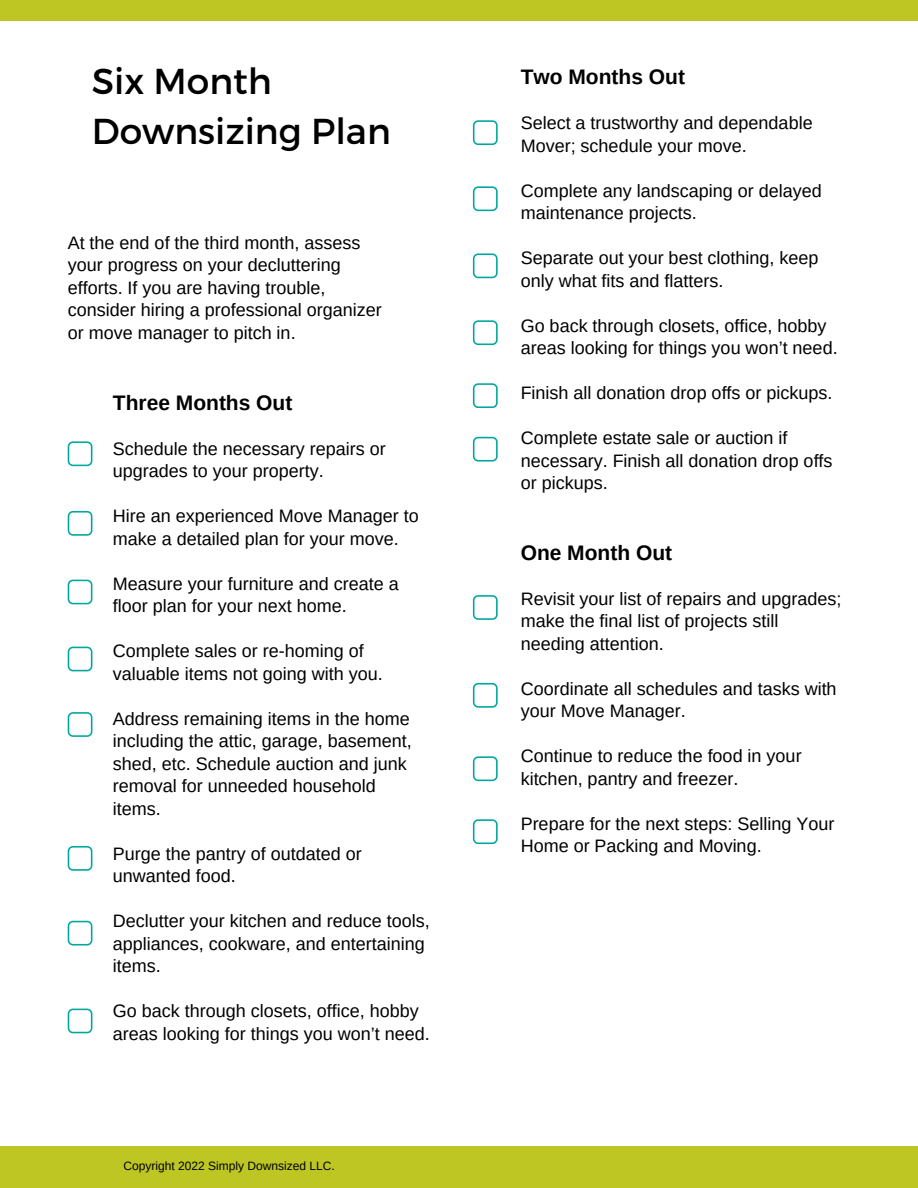
<style>
.page{position:relative;width:918px;height:1188px;background:#fff}
.page>*{position:absolute;margin:0;border:0;box-sizing:border-box;transform-origin:0 0}
.t1{font:36px/49.5px "Montserrat";color:#000}
.t2{font:700 21px "Arimo";color:#000}
.t3{font:18px/22.5px "Arimo";color:#000}
.t4{font:12px "Arimo";color:#000}
</style>
<div class="page">
<div style="left:0;top:1147px;width:918px;height:41px;background:#bec623"></div>
<svg style="left:473px;top:120px;width:25px;height:25px"></svg>
<svg style="left:473px;top:186px;width:25px;height:25px"></svg>
<svg style="left:473px;top:320px;width:25px;height:25px"></svg>
<svg style="left:473px;top:437px;width:25px;height:25px"></svg>
<svg style="left:68px;top:441px;width:24px;height:25px"></svg>
<svg style="left:68px;top:511px;width:24px;height:25px"></svg>
<svg style="left:68px;top:580px;width:24px;height:24px"></svg>
<svg style="left:68px;top:647px;width:24px;height:24px"></svg>
<svg style="left:68px;top:712px;width:24px;height:25px"></svg>
<svg style="left:68px;top:846px;width:24px;height:25px"></svg>
<svg style="left:68px;top:921px;width:24px;height:25px"></svg>
<svg style="left:68px;top:1009px;width:24px;height:24px"></svg>
<svg style="left:473px;top:253px;width:25px;height:25px"></svg>
<svg style="left:473px;top:595px;width:25px;height:25px"></svg>
<svg style="left:473px;top:383px;width:25px;height:25px"></svg>
<svg style="left:473px;top:683px;width:25px;height:25px"></svg>
<svg style="left:473px;top:756px;width:25px;height:25px"></svg>
<svg style="left:473px;top:819px;width:25px;height:25px"></svg>
<div style="left:0;top:0;width:918px;height:20px;background:#bec623"></div>
<p class="t1" style="left:92px;top:55px;width:301px">Six Month<br>Downsizing Plan</p>
<p class="t2" style="left:521px;top:65px;width:166px">Two Months Out</p>
<p class="t3" style="left:521px;top:112px;width:293px">Select a trustworthy and dependable<br>Mover; schedule your move.</p>
<p class="t3" style="left:521px;top:179px;width:303px">Complete any landscaping or delayed maintenance projects.</p>
<p class="t3" style="left:521px;top:247px;width:299px">Separate out your best clothing, keep only what fits and flatters.</p>
<p class="t3" style="left:521px;top:314px;width:318px">Go back through closets, office, hobby areas looking for things you won’t need.</p>
<p class="t3" style="left:521px;top:382px;width:313px">Finish all donation drop offs or pickups.</p>
<p class="t3" style="left:521px;top:427px;width:313px">Complete estate sale or auction if necessary. Finish all donation drop offs or pickups.</p>
<p class="t3" style="left:68px;top:231px;width:316px">At the end of the third month, assess your progress on your decluttering efforts. If you are having trouble, consider hiring a professional organizer or move manager to pitch in.</p>
<p class="t2" style="left:113px;top:391px;width:181px">Three Months Out</p>
<p class="t3" style="left:113px;top:437px;width:275px">Schedule the necessary repairs or upgrades to your property.</p>
<p class="t3" style="left:113px;top:505px;width:308px">Hire an experienced Move Manager to make a detailed plan for your move.</p>
<p class="t3" style="left:113px;top:572px;width:287px">Measure your furniture and create a floor plan for your next home.</p>
<p class="t3" style="left:113px;top:640px;width:271px">Complete sales or re-homing of valuable items not going with you.</p>
<p class="t3" style="left:113px;top:707px;width:300px">Address remaining items in the home including the attic, garage, basement, shed, etc. Schedule auction and junk removal for unneeded household items.</p>
<p class="t3" style="left:113px;top:842px;width:250px">Purge the pantry of outdated or unwanted food.</p>
<p class="t3" style="left:113px;top:910px;width:318px">Declutter your kitchen and reduce tools, appliances, cookware, and entertaining items.</p>
<p class="t3" style="left:113px;top:1000px;width:318px">Go back through closets, office, hobby areas looking for things you won’t need.</p>
<p class="t2" style="left:521px;top:541px;width:153px">One Month Out</p>
<p class="t3" style="left:521px;top:587px;width:322px">Revisit your list of repairs and upgrades; make the final list of projects still needing attention.</p>
<p class="t3" style="left:521px;top:677px;width:317px">Coordinate all schedules and tasks with your Move Manager.</p>
<p class="t3" style="left:521px;top:745px;width:282px">Continue to reduce the food in your kitchen, pantry and freezer.</p>
<p class="t3" style="left:521px;top:812px;width:315px">Prepare for the next steps: Selling Your<br>Home or Packing and Moving.</p>
<p class="t4" style="left:124px;top:1159px;width:213px">Copyright 2022 Simply Downsized LLC.</p>
</div>
